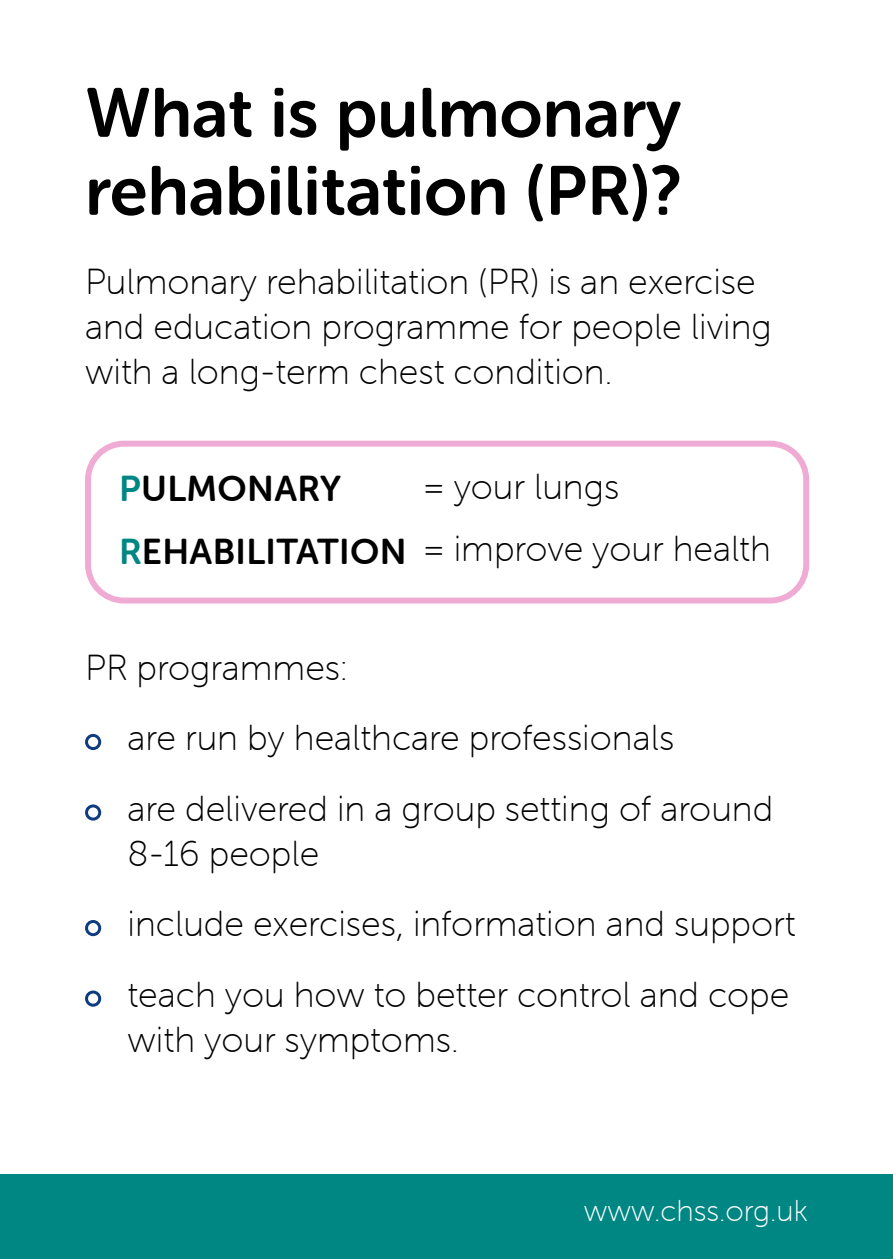
<style>
.page{position:relative;width:893px;height:1259px;background:#fff}
.page>*{position:absolute;margin:0;border:0;box-sizing:border-box;transform-origin:0 0}
.t1{font:69px/78px "Museo Sans Rounded 700";color:#000}
.t2{font:36px/70.5px "Museo Sans Rounded 100";color:#000}
.t3{font:36px/63px "Museo Sans Rounded 700";letter-spacing:.01em;color:#000}
.t4{font:30px "Museo Sans Rounded 100";color:#fff}
.s1{color:#008683}
</style>
<div class="page">
<div style="left:0;top:1174px;width:893px;height:85px;background:#008683"></div>
<div style="left:85px;top:441px;width:724px;height:162px;border:6px solid #d4007f;border-radius:36px"></div>
<div style="left:85px;top:734px;width:16px;height:16px;border:3px solid #0f3b80;border-radius:50%"></div>
<div style="left:85px;top:804px;width:16px;height:16px;border:3px solid #0f3b80;border-radius:50%"></div>
<div style="left:85px;top:920px;width:16px;height:16px;border:3px solid #0f3b80;border-radius:50%"></div>
<div style="left:85px;top:990px;width:16px;height:16px;border:3px solid #0f3b80;border-radius:50%"></div>
<h1 class="t1" style="left:85px;top:74px;width:599px">What is pulmonary rehabilitation (PR)?</h1>
<p class="t2" style="left:85px;top:259px;width:688px;line-height:45px">Pulmonary rehabilitation (PR) is an exercise and education programme for people living with a long-term chest condition.</p>
<p class="t3" style="left:119px;top:457px;width:289px"><span class="s1">P</span>ULMONARY<br><span class="s1">R</span>EHABILITATION</p>
<p class="t2" style="left:423px;top:456px;width:349px;line-height:62.1px">= your lungs<br>= improve your health</p>
<p class="t2" style="left:128px;top:632px;width:647px;text-indent:-43px">PR programmes:<br>are run by healthcare professionals<br>are delivered in a group setting of around</p>
<p class="t2" style="left:128px;top:818px;width:669px">8-16 people<br>include exercises, information and support teach you how to better control and cope</p>
<p class="t2" style="left:128px;top:1004px;width:333px">with your symptoms.</p>
<p class="t4" style="left:584px;top:1195px;width:225px">www.chss.org.uk</p>
</div>
